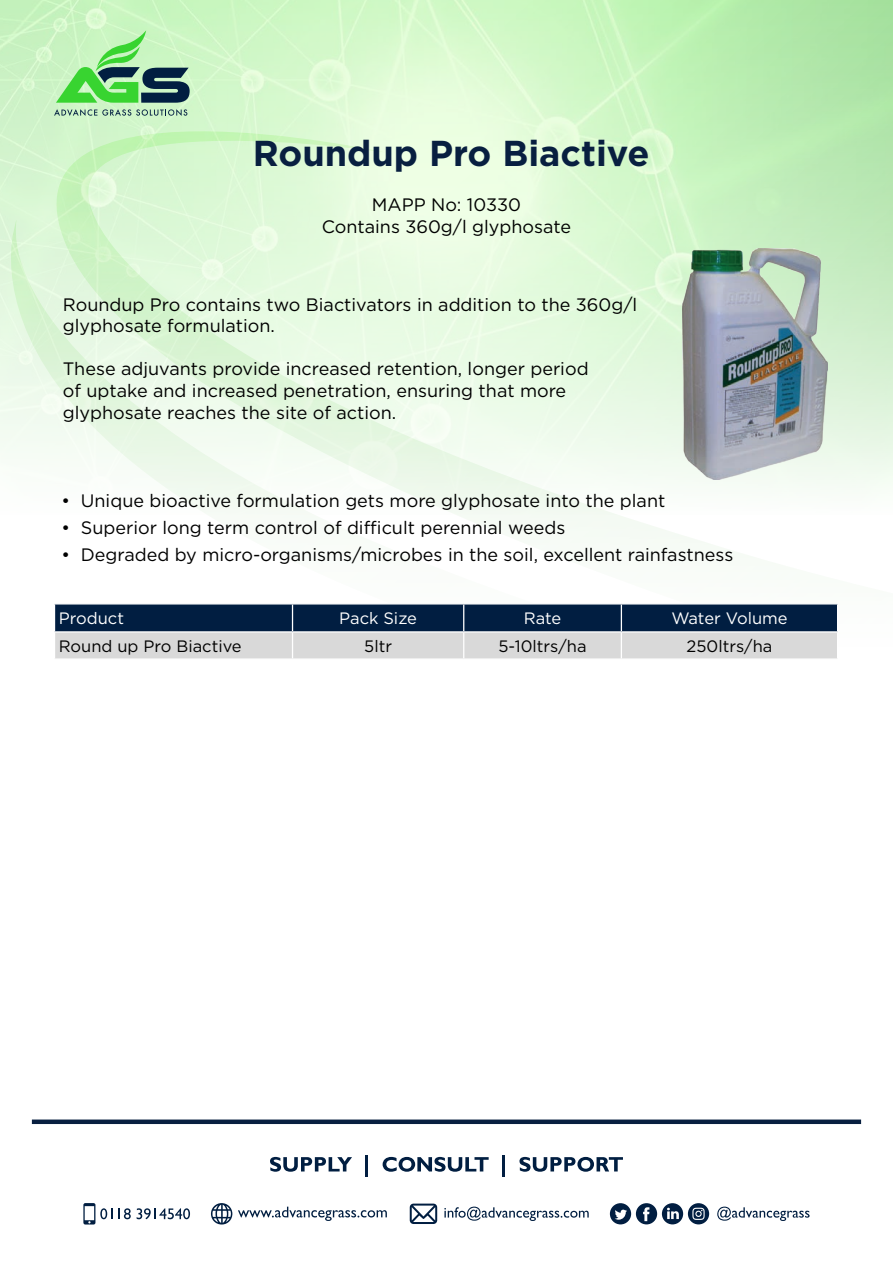
<style>
.page{position:relative;width:893px;height:1263px;background:#fff}
.page>*{position:absolute;margin:0;border:0;box-sizing:border-box;transform-origin:0 0}
.Light_body_copy{font:700 36px "Gotham";color:#081f40}
.Light_body_copy-2{font:18px/21.6px "Gotham";color:#000}
.t1{font:16.5px "Gotham";color:#000}
.t2{font:16.5px "Gotham";color:#fff}
</style>
<div class="page">
<svg style="left:261px;top:514px;width:450px;height:31px"></svg>
<img style="left:0;top:0;width:893px;height:514px">
<svg style="left:270px;top:1157px;width:82px;height:15px"></svg>
<hr style="left:366px;top:1156px;width:2px;height:21px;background:#011e41">
<svg style="left:383px;top:1157px;width:106px;height:15px"></svg>
<hr style="left:503px;top:1156px;width:2px;height:21px;background:#011e41">
<svg style="left:519px;top:1157px;width:104px;height:15px"></svg>
<svg style="left:119px;top:1208px;width:12px;height:11px"></svg>
<svg style="left:137px;top:1208px;width:53px;height:11px"></svg>
<svg style="left:83px;top:1203px;width:29px;height:21px"></svg>
<svg style="left:238px;top:1207px;width:149px;height:14px"></svg>
<svg style="left:211px;top:1203px;width:21px;height:22px"></svg>
<svg style="left:610px;top:1203px;width:99px;height:21px"></svg>
<svg style="left:717px;top:1206px;width:93px;height:15px"></svg>
<svg style="left:444px;top:1206px;width:145px;height:15px"></svg>
<svg style="left:410px;top:1203px;width:27px;height:21px"></svg>
<div style="left:32px;top:1119px;width:829px;height:5px;background:#081f40"></div>
<svg style="left:56px;top:30px;width:134px;height:73px;background:#8ac98e"></svg>
<svg style="left:54px;top:109px;width:133px;height:7px"></svg>
<svg style="left:54px;top:604px;width:784px;height:54px;background:#707e8f"></svg>
<img style="left:683px;top:249px;width:144px;height:230px">
<p class="Light_body_copy" style="left:253px;top:129px;width:398px">Roundup Pro Biactive</p>
<p class="Light_body_copy-2" style="left:372px;top:193px;width:151px">MAPP No: 10330</p>
<p class="Light_body_copy-2" style="left:322px;top:215px;width:251px">Contains 360g/l glyphosate</p>
<p class="Light_body_copy-2" style="left:63px;top:293px;width:576px">Roundup Pro contains two Biactivators in addition to the 360g/l glyphosate formulation.</p>
<p class="Light_body_copy-2" style="left:63px;top:358px;width:527px">These adjuvants provide increased retention, longer period of uptake and increased penetration, ensuring that more glyphosate reaches the site of action.</p>
<p class="Light_body_copy-2" style="left:61px;top:490px;width:605px">• Unique bioactive formulation gets more glyphosate into the plant</p>
<p class="Light_body_copy-2" style="left:61px;top:517px;width:505px">• Superior long term control of difficult perennial weeds</p>
<p class="Light_body_copy-2" style="left:61px;top:544px;width:673px">• Degraded by micro-organisms/microbes in the soil, excellent rainfastness</p>
<p class="t2" style="left:59px;top:609px;width:67px">Product</p>
<p class="t2" style="left:339px;top:609px;width:79px">Pack Size</p>
<p class="t2" style="left:524px;top:609px;width:39px">Rate</p>
<p class="t2" style="left:671px;top:609px;width:118px">Water Volume</p>
<p class="t1" style="left:59px;top:636px;width:184px">Round up Pro Biactive</p>
<p class="t1" style="left:364px;top:636px;width:29px">5ltr</p>
<p class="t1" style="left:499px;top:636px;width:90px">5-10ltrs/ha</p>
<p class="t1" style="left:687px;top:636px;width:87px">250ltrs/ha</p>
</div>
